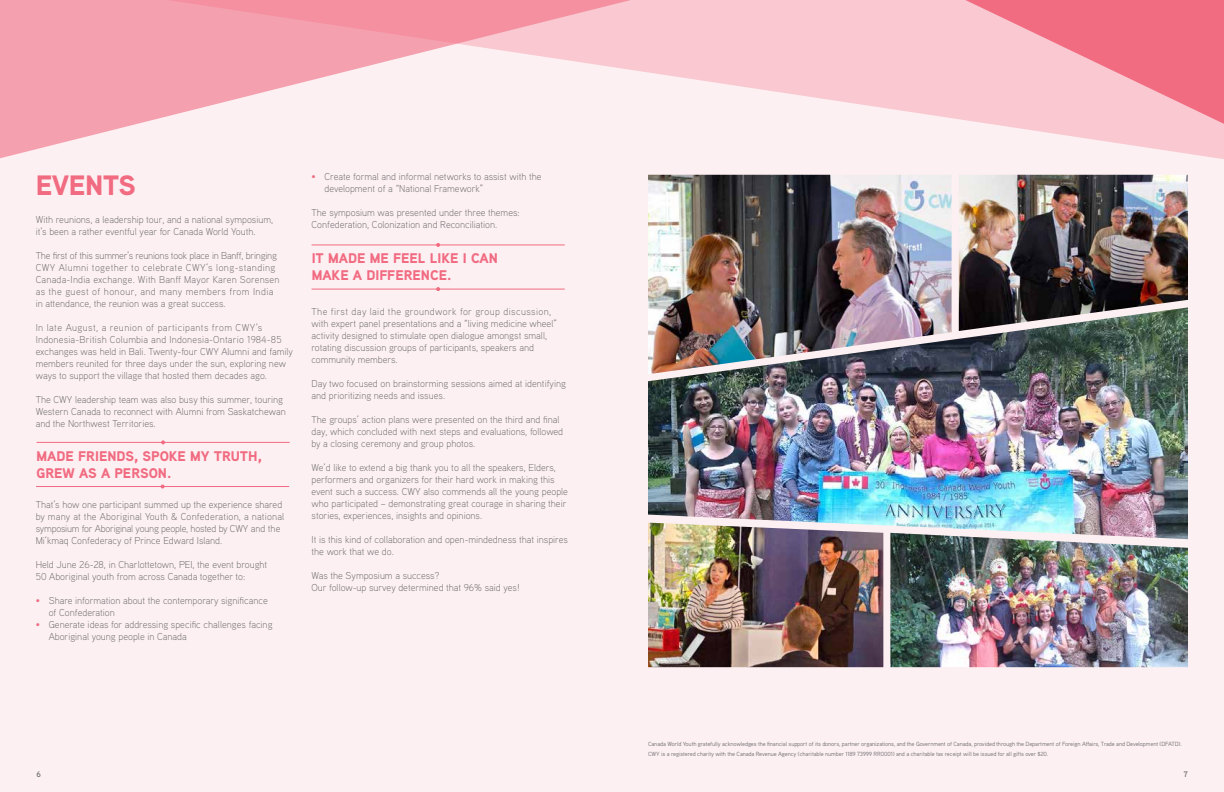
<style>
.page{position:relative;width:1224px;height:792px;background:#fdf0f2}
.page>*{position:absolute;margin:0;border:0;box-sizing:border-box;transform-origin:0 0}
.t1{font:900 28px "Aaux Pro";letter-spacing:-.02em;color:#f16b81}
.t2{font:900 14px/16.8px "Aaux Pro";color:#f16b81}
.t3{font:300 10px/12px "Aaux Pro";color:#6d6e71}
.t4{font:300 10px/12px "Aaux Pro";letter-spacing:.02em;color:#6d6e71}
.t5{font:700 8px "Aaux Pro";color:#6d6e71}
.t6{font:6px/10px "Aaux Pro";letter-spacing:-.02em;color:#6d6e71}
.s1{color:#f16b81}
</style>
<div class="page">
<svg style="left:667px;top:0;width:557px;height:159px"></svg>
<svg style="left:738px;top:0;width:486px;height:128px;background:#f7b4bf"></svg>
<hr style="left:36px;top:442px;width:254px;height:1px;background:#f16b81">
<hr style="left:312px;top:244px;width:253px;height:1px;background:#f16b81">
<svg style="left:436px;top:243px;width:4px;height:4px"></svg>
<hr style="left:36px;top:486px;width:253px;height:1px;background:#f16b81">
<hr style="left:312px;top:289px;width:253px;height:1px;background:#f16b81">
<svg style="left:436px;top:287px;width:4px;height:4px"></svg>
<svg style="left:0;top:0;width:667px;height:159px"></svg>
<img style="left:648px;top:175px;width:304px;height:132px">
<img style="left:648px;top:539px;width:235px;height:128px">
<img style="left:959px;top:175px;width:229px;height:132px">
<img style="left:648px;top:307px;width:540px;height:232px">
<img style="left:890px;top:533px;width:298px;height:134px">
<h1 class="t1" style="left:36px;top:167px;width:101px">EVENTS</h1>
<p class="t3" style="left:36px;top:213px;width:239px">With reunions, a leadership tour, and a national symposium, it’s been a rather eventful year for Canada World Youth.</p>
<p class="t4" style="left:36px;top:249px;width:245px">The first of this summer’s reunions took place in Banff, bringing CWY Alumni together to celebrate CWY’s long-standing Canada-India exchange. With Banff Mayor Karen Sorensen as the guest of honour, and many members from India in attendance, the reunion was a great success.</p>
<p class="t3" style="left:36px;top:321px;width:259px">In late August, a reunion of participants from CWY’s Indonesia-British Columbia and Indonesia-Ontario 1984-85 exchanges was held in Bali. Twenty-four CWY Alumni and family members reunited for three days under the sun, exploring new ways to support the village that hosted them decades ago.</p>
<p class="t3" style="left:36px;top:393px;width:252px">The CWY leadership team was also busy this summer, touring<br>Western Canada to reconnect with Alumni from Saskatchewan and the Northwest Territories.</p>
<h2 class="t2" style="left:36px;top:447px;width:227px">MADE FRIENDS, SPOKE MY TRUTH,<br>GREW AS A PERSON.</h2>
<p class="t3" style="left:36px;top:498px;width:250px">That’s how one participant summed up the experience shared by many at the Aboriginal Youth &amp; Confederation, a national symposium for Aboriginal young people, hosted by CWY and the Mi’kmaq Confederacy of Prince Edward Island.</p>
<p class="t3" style="left:36px;top:558px;width:233px">Held June 26-28, in Charlottetown, PEI, the event brought<br>50 Aboriginal youth from across Canada together to:</p>
<p class="t3" style="left:49px;top:594px;width:221px;text-indent:-13px"><span class="s1">•</span> Share information about the contemporary significance of Confederation</p>
<p class="t3" style="left:49px;top:618px;width:225px;text-indent:-13px"><span class="s1">•</span> Generate ideas for addressing specific challenges facing<br>Aboriginal young people in Canada</p>
<p class="t3" style="left:325px;top:170px;width:219px;text-indent:-13px"><span class="s1">•</span> Create formal and informal networks to assist with the development of a “National Framework”</p>
<p class="t3" style="left:312px;top:206px;width:210px">The symposium was presented under three themes:<br>Confederation, Colonization and Reconciliation.</p>
<h2 class="t2" style="left:312px;top:250px;width:188px">IT MADE ME FEEL LIKE I CAN<br>MAKE A DIFFERENCE.</h2>
<p class="t3" style="left:312px;top:305px;width:247px">The first day laid the groundwork for group discussion, with expert panel presentations and a “living medicine wheel” activity designed to stimulate open dialogue amongst small, rotating discussion groups of participants, speakers and community members.</p>
<p class="t3" style="left:312px;top:377px;width:256px">Day two focused on brainstorming sessions aimed at identifying and prioritizing needs and issues.</p>
<p class="t3" style="left:312px;top:413px;width:253px">The groups’ action plans were presented on the third and final day, which concluded with next steps and evaluations, followed by a closing ceremony and group photos.</p>
<p class="t3" style="left:312px;top:461px;width:258px">We’d like to extend a big thank you to all the speakers, Elders, performers and organizers for their hard work in making this event such a success. CWY also commends all the young people who participated – demonstrating great courage in sharing their stories, experiences, insights and opinions.</p>
<p class="t3" style="left:312px;top:533px;width:258px">It is this kind of collaboration and open-mindedness that inspires the work that we do.</p>
<p class="t3" style="left:312px;top:569px;width:210px">Was the Symposium a success?<br>Our follow-up survey determined that 96% said yes!</p>
<p class="t6" style="left:648px;top:739px;width:535px">Canada World Youth gratefully acknowledges the financial support of its donors, partner organizations, and the Government of Canada, provided through the Department of Foreign Affairs, Trade and Development (DFATD).<br>CWY is a registered charity with the Canada Revenue Agency (charitable number 1189 73999 RR0001) and a charitable tax receipt will be issued for all gifts over $20.</p>
<p class="t5" style="left:36px;top:769px;width:6px">6</p>
<p class="t5" style="left:1184px;top:769px;width:6px">7</p>
</div>
